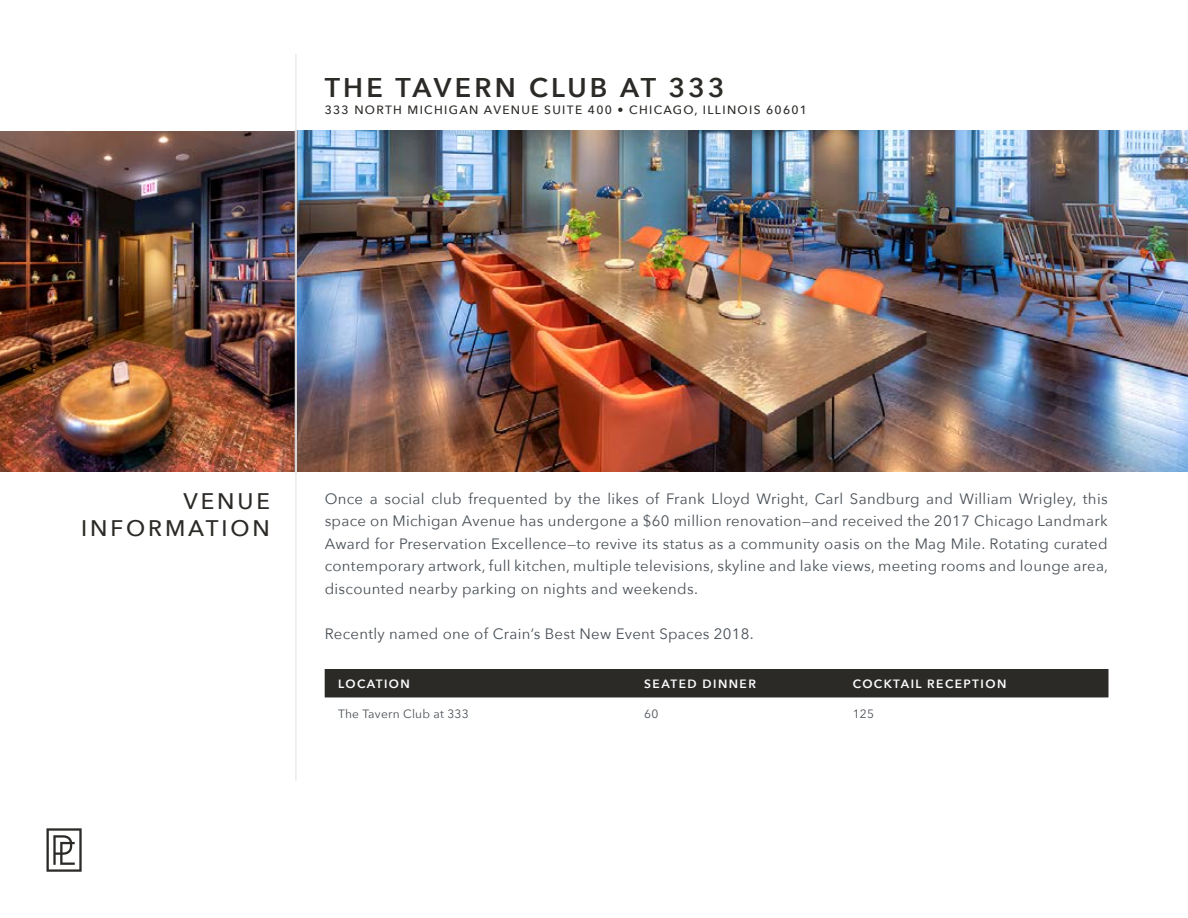
<style>
.page{position:relative;width:1188px;height:918px;background:#fff}
.page>*{position:absolute;margin:0;border:0;box-sizing:border-box;transform-origin:0 0}
.t1{font:600 27px "Avenir Next";letter-spacing:.12em;color:#2c2a27}
.t2{font:500 22.5px/27px "Avenir Next";letter-spacing:.13em;color:#2c2a27;text-align:right}
.t3{font:15px/22.5px "Avenir Next";letter-spacing:.02em;color:#484f55;text-align:justify}
.t4{font:500 12px "Avenir Next";letter-spacing:.11em;color:#2c2a27}
.t5{font:600 12px "Avenir Next";letter-spacing:.12em;color:#fcfeff}
.t6{font:12px "Avenir Next";letter-spacing:.02em;color:#484f55}
</style>
<div class="page">
<div style="left:325px;top:669px;width:783px;height:28px;background:#2c2a27"></div>
<img style="left:0;top:131px;width:295px;height:341px">
<img style="left:297px;top:131px;width:891px;height:341px">
<hr style="left:295px;top:130px;width:2px;height:343px;background:#d7d5d6">
<svg style="left:46px;top:828px;width:36px;height:44px"></svg>
<hr style="left:295px;top:54px;width:2px;height:77px;background:#e9ebec">
<hr style="left:295px;top:472px;width:2px;height:309px;background:#e9ebec">
<h1 class="t1" style="left:325px;top:65px;width:402px">THE TAVERN CLUB AT 333</h1>
<p class="t4" style="left:325px;top:99px;width:484px">333 NORTH MICHIGAN AVENUE SUITE 400 • CHICAGO, ILLINOIS 60601</p>
<h2 class="t2" style="left:81px;top:486px;width:190px">VENUE<br>INFORMATION</h2>
<p class="t3" style="left:325px;top:487px;width:785px">Once a social club frequented by the likes of Frank Lloyd Wright, Carl Sandburg and William Wrigley, this space on Michigan Avenue has undergone a $60 million renovation—and received the 2017 Chicago Landmark Award for Preservation Excellence—to revive its status as a community oasis on the Mag Mile. Rotating curated contemporary artwork, full kitchen, multiple televisions, skyline and lake views, meeting rooms and lounge area, discounted nearby parking on nights and weekends.</p>
<p class="t3" style="left:325px;top:622px;width:431px">Recently named one of Crain’s Best New Event Spaces 2018.</p>
<p class="t5" style="left:338px;top:673px;width:73px">LOCATION</p>
<p class="t5" style="left:644px;top:673px;width:113px">SEATED DINNER</p>
<p class="t5" style="left:853px;top:673px;width:155px">COCKTAIL RECEPTION</p>
<p class="t6" style="left:338px;top:704px;width:132px">The Tavern Club at 333</p>
<p class="t6" style="left:644px;top:704px;width:16px">60</p>
<p class="t6" style="left:853px;top:704px;width:23px">125</p>
</div>
